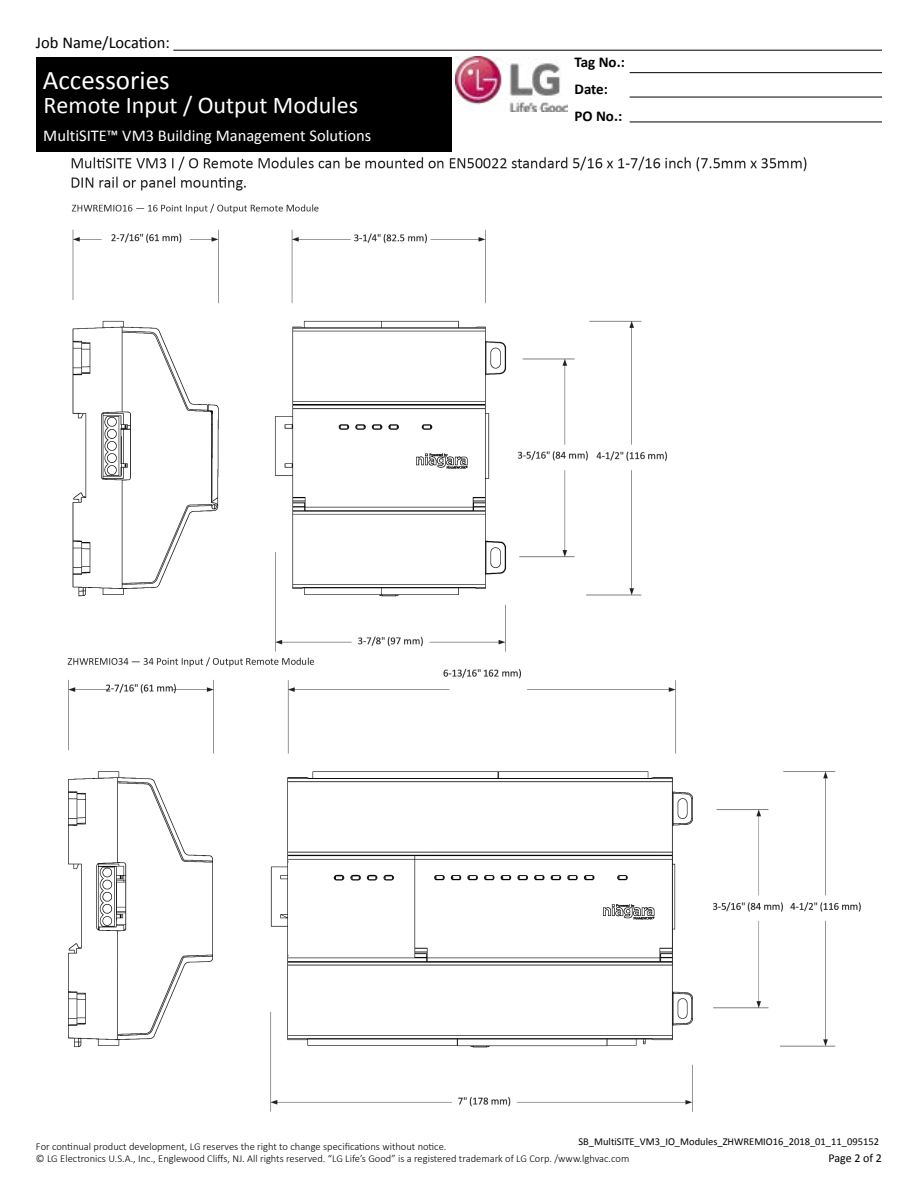
<style>
.page{position:relative;width:918px;height:1188px;background:#fff}
.page>*{position:absolute;margin:0;border:0;box-sizing:border-box;transform-origin:0 0}
.t1{font:27px "Calibri";color:#fff}
.t2{font:24px "Calibri";color:#fff}
.t3{font:16.5px "Calibri";color:#fff}
.t4{font:16.5px "Calibri";color:#000}
.t5{font:700 15px/27px "Calibri";color:#000}
.t6{font:12px "Calibri";letter-spacing:-.005em;color:#000}
.t7{font:300 10.5px/12.6px "Calibri";color:#000}
.t8{font:10.5px "Calibri";color:#000}
</style>
<div class="page">
<img style="left:455px;top:57px;width:113px;height:55px">
<hr style="left:173px;top:50px;width:709px;height:1px;background:#000">
<hr style="left:630px;top:72px;width:252px;height:1px;background:#000">
<hr style="left:630px;top:97px;width:252px;height:1px;background:#000">
<hr style="left:630px;top:122px;width:252px;height:1px;background:#000">
<div style="left:36px;top:57px;width:415px;height:94px;background:#000"></div>
<img style="left:67px;top:156px;width:794px;height:956px">
<h3 class="t4" style="left:36px;top:32px;width:135px">Job Name/Location:</h3>
<h1 class="t1" style="left:43px;top:63px;width:128px">Accessories</h1>
<h2 class="t2" style="left:44px;top:90px;width:316px">Remote Input / Output Modules</h2>
<h3 class="t3" style="left:43px;top:125px;width:330px">MultiSITE™ VM3 Building Management Solutions</h3>
<h3 class="t5" style="left:575px;top:49px;width:52px">Tag No.:<br>Date:<br>PO No.:</h3>
<p class="t8" style="left:578px;top:1135px;width:302px">SB_MultiSITE_VM3_IO_Modules_ZHWREMIO16_2018_01_11_095152</p>
<p class="t7" style="left:36px;top:1140px;width:595px">For continual product development, LG reserves the right to change specifications without notice.<br>© LG Electronics U.S.A., Inc., Englewood Cliffs, NJ. All rights reserved. “LG Life’s Good” is a registered trademark of LG Corp. /www.lghvac.com</p>
<p class="t6" style="left:829px;top:1150px;width:55px">Page 2 of 2</p>
</div>
